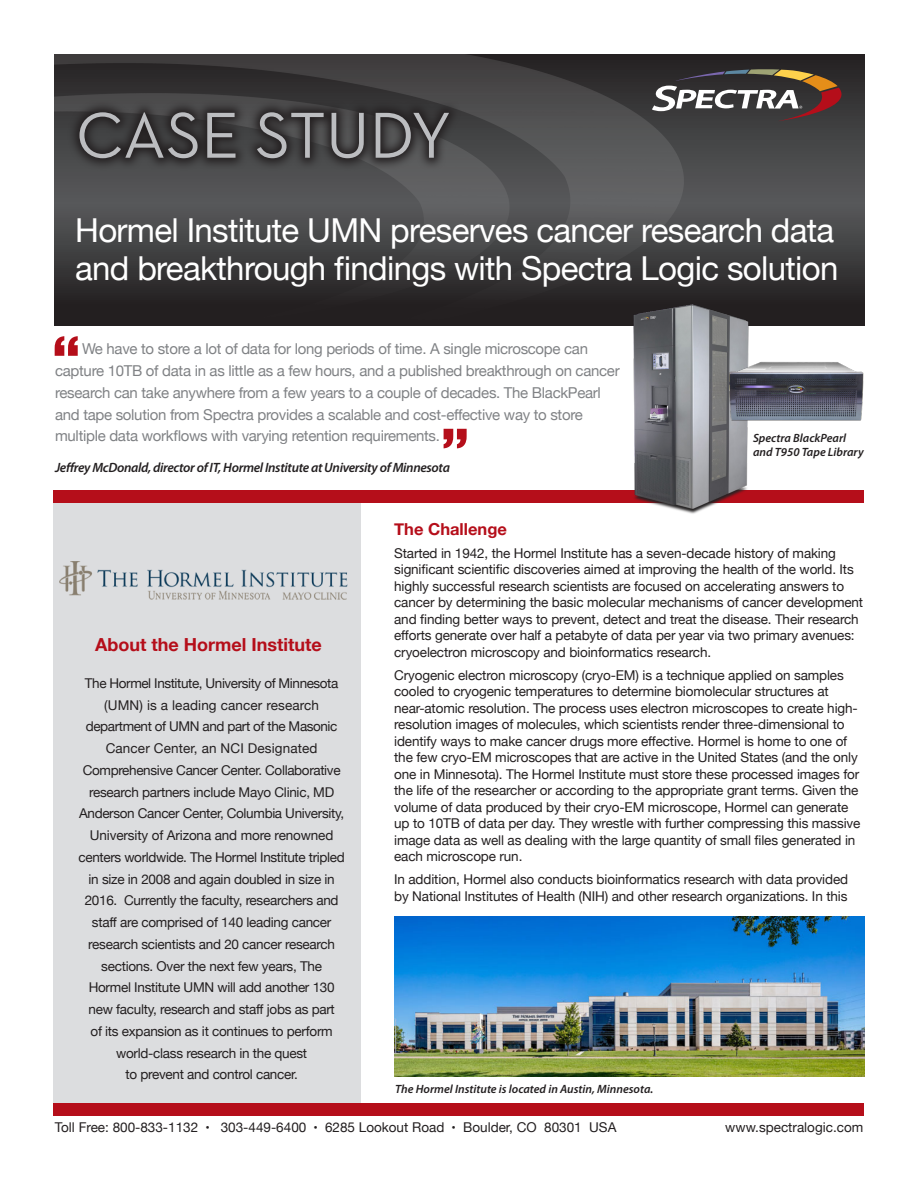
<style>
.page{position:relative;width:918px;height:1188px;background:#fff}
.page>*{position:absolute;margin:0;border:0;box-sizing:border-box;transform-origin:0 0}
.t1{font:33px/37.5px "Helvetica Neue";letter-spacing:-.02em;color:#fff}
.t2{font:700 18px "Helvetica Neue";color:#b50e1a}
.t3{font:700 16.5px "Helvetica Neue";color:#b50e1a}
.t4{font:15px/21.8px "Helvetica Neue";letter-spacing:-.02em;color:#808285}
.t5{font:13.5px/16.5px "Helvetica Neue";letter-spacing:-.01em;color:#231f20}
.t6{font:italic 600 13.5px "Myriad Pro";letter-spacing:-.025em;color:#231f20}
.t7{font:italic 600 12px/14.4px "Myriad Pro";color:#231f20}
.s1{font-size:7.5px}
</style>
<div class="page">
<svg style="left:55px;top:54px;width:810px;height:271px;background:#3d3d3e"></svg>
<img style="left:55px;top:54px;width:661px;height:268px">
<svg style="left:67px;top:100px;width:394px;height:71px;background:#434344"></svg>
<svg style="left:80px;top:112px;width:369px;height:46px;background:#565557"></svg>
<svg style="left:652px;top:69px;width:192px;height:52px;background:#615651"></svg>
<div style="left:54px;top:500px;width:307px;height:613px;background:#dcdddf"></div>
<div style="left:54px;top:490px;width:810px;height:12px;background:#b50e1a"></div>
<div style="left:54px;top:1104px;width:810px;height:12px;background:#b50e1a"></div>
<svg style="left:55px;top:336px;width:23px;height:20px"></svg>
<svg style="left:444px;top:429px;width:23px;height:19px"></svg>
<img style="left:59px;top:562px;width:289px;height:38px">
<img style="left:394px;top:917px;width:471px;height:159px">
<img style="left:627px;top:302px;width:126px;height:212px">
<img style="left:726px;top:351px;width:138px;height:74px">
<p class="t1" style="left:75px;top:211px;width:765px">Hormel Institute UMN preserves cancer research data and breakthrough findings with Spectra Logic solution</p>
<p class="t4" style="left:55px;top:338px;width:566px;text-indent:27px">We have to store a lot of data for long periods of time. A single microscope can capture 10TB of data in as little as a few hours, and a published breakthrough on cancer research can take anywhere from a few years to a couple of decades. The BlackPearl and tape solution from Spectra provides a scalable and cost-effective way to store</p>
<p class="t4" style="left:55px;top:425px;width:386px">multiple data workflows with varying retention requirements.</p>
<p class="t6" style="left:55px;top:459px;width:396px">Jeffrey McDonald, director of IT, Hormel Institute at University of Minnesota</p>
<p class="t7" style="left:753px;top:431px;width:112px">Spectra BlackPearl and T950 Tape Library</p>
<p class="t2" style="left:95px;top:633px;width:228px">About the Hormel Institute</p>
<p class="t5" style="left:79px;top:672px;width:268px;line-height:21.8px;text-align:center">The Hormel Institute, University of Minnesota (UMN) is a leading cancer research department of UMN and part of the Masonic Cancer Center, an NCI Designated Comprehensive Cancer Center. Collaborative research partners include Mayo Clinic, MD Anderson Cancer Center, Columbia University, University of Arizona and more renowned centers worldwide. The Hormel Institute tripled in size in 2008 and again doubled in size in 2016. Currently the faculty, researchers and staff are comprised of 140 leading cancer research scientists and 20 cancer research sections. Over the next few years, The Hormel Institute UMN will add another 130 new faculty, research and staff jobs as part</p>
<p class="t5" style="left:91px;top:1020px;width:244px;line-height:21.8px;text-align:center">of its expansion as it continues to perform world-class research in the quest<br>to prevent and control cancer.</p>
<p class="t3" style="left:394px;top:519px;width:114px">The Challenge</p>
<p class="t5" style="left:394px;top:545px;width:471px">Started in 1942, the Hormel Institute has a seven-decade history of making significant scientific discoveries aimed at improving the health of the world. Its highly successful research scientists are focused on accelerating answers to cancer by determining the basic molecular mechanisms of cancer development and finding better ways to prevent, detect and treat the disease. Their research efforts generate over half a petabyte of data per year via two primary avenues: cryoelectron microscopy and bioinformatics research.</p>
<p class="t5" style="left:394px;top:667px;width:468px">Cryogenic electron microscopy (cryo-EM) is a technique applied on samples cooled to cryogenic temperatures to determine biomolecular structures at near-atomic resolution. The process uses electron microscopes to create high&shy;resolution images of molecules, which scientists render three-dimensional to identify ways to make cancer drugs more effective. Hormel is home to one of the few cryo-EM microscopes that are active in the United States (and the only one in Minnesota). The Hormel Institute must store these processed images for the life of the researcher or according to the appropriate grant terms. Given the volume of data produced by their cryo-EM microscope, Hormel can generate up to 10TB of data per day. They wrestle with further compressing this massive image data as well as dealing with the large quantity of small files generated in each microscope run.</p>
<p class="t5" style="left:394px;top:871px;width:455px">In addition, Hormel also conducts bioinformatics research with data provided by National Institutes of Health (NIH) and other research organizations. In this</p>
<p class="t7" style="left:395px;top:1081px;width:260px">The Hormel Institute is located in Austin, Minnesota.</p>
<p class="t5" style="left:55px;top:1118px;width:563px">Toll Free: 800-833-1132 <span class="s1">•</span> 303-449-6400 <span class="s1">•</span> 6285 Lookout Road <span class="s1">•</span> Boulder, CO 80301 USA</p>
<p class="t5" style="left:725px;top:1118px;width:139px">www.spectralogic.com</p>
</div>
